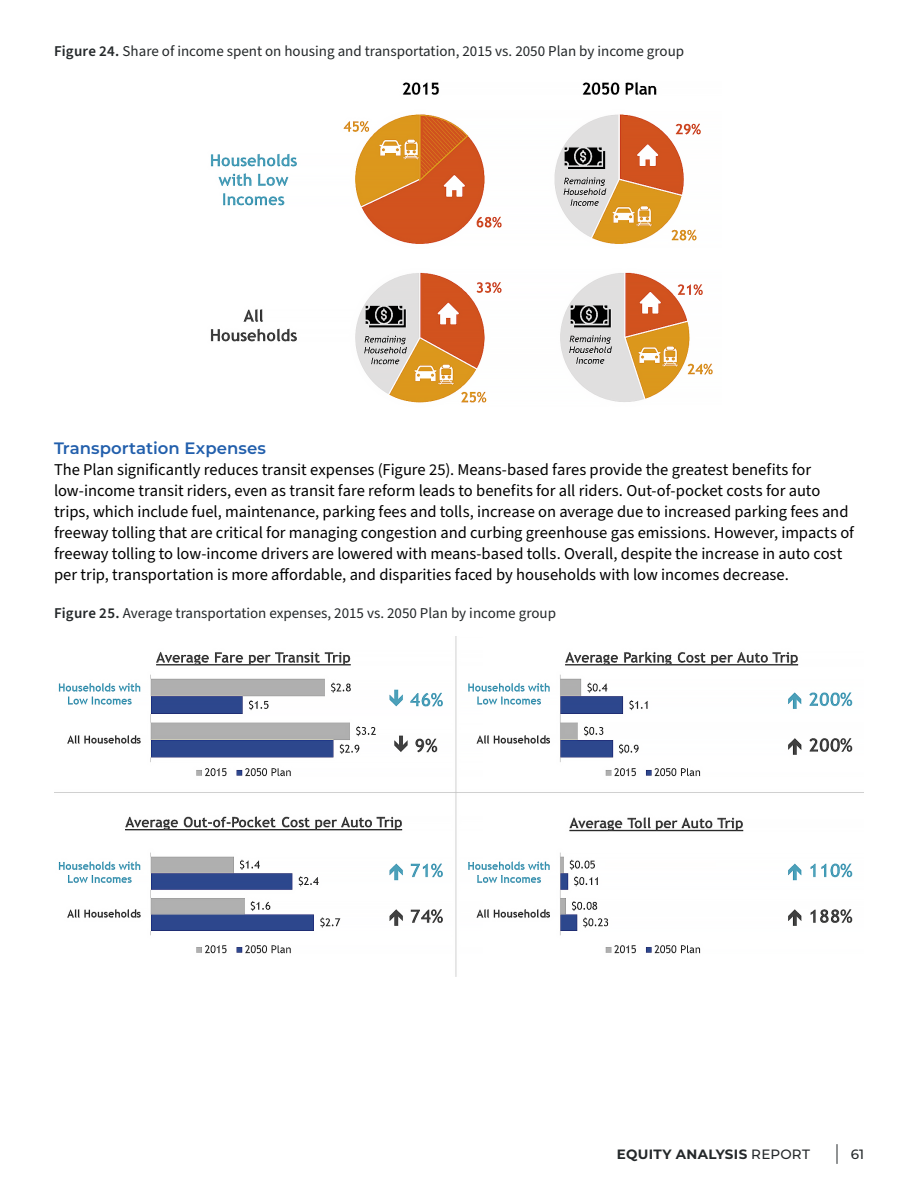
<style>
.page{position:relative;width:918px;height:1188px;background:#fff}
.page>*{position:absolute;margin:0;border:0;box-sizing:border-box;transform-origin:0 0}
.t1{font:16.5px/21px "Source Sans Pro";letter-spacing:-.005em;color:#000}
.t2{font:600 16.5px "Montserrat";color:#225fac}
.t3{font:15px "Source Sans Pro";color:#24282a}
.t4{font:700 13.5px "Montserrat";letter-spacing:.025em;color:#24282a}
.t5{font:500 13.5px "Montserrat";color:#24282a}
.s1{font-weight:600}
.s2{font-weight:500}
</style>
<div class="page">
<svg style="left:837px;top:1144px;width:1px;height:20px"></svg>
<img style="left:210px;top:82px;width:503px;height:321px">
<img style="left:54px;top:636px;width:810px;height:340px">
<p class="t3" style="left:54px;top:41px;width:632px"><span class="s1">Figure 24.</span> Share of income spent on housing and transportation, 2015 vs. 2050 Plan by income group</p>
<p class="t2" style="left:54px;top:436px;width:214px">Transportation Expenses</p>
<p class="t1" style="left:54px;top:459px;width:802px">The Plan significantly reduces transit expenses (Figure 25). Means-based fares provide the greatest benefits for low-income transit riders, even as transit fare reform leads to benefits for all riders. Out-of-pocket costs for auto trips, which include fuel, maintenance, parking fees and tolls, increase on average due to increased parking fees and freeway tolling that are critical for managing congestion and curbing greenhouse gas emissions. However, impacts of freeway tolling to low-income drivers are lowered with means-based tolls. Overall, despite the increase in auto cost per trip, transportation is more affordable, and disparities faced by households with low incomes decrease.</p>
<p class="t3" style="left:54px;top:603px;width:504px"><span class="s1">Figure 25.</span> Average transportation expenses, 2015 vs. 2050 Plan by income group</p>
<p class="t4" style="left:617px;top:1144px;width:195px">EQUITY ANALYSIS <span class="s2">REPORT</span></p>
<p class="t5" style="left:851px;top:1145px;width:15px">61</p>
</div>
